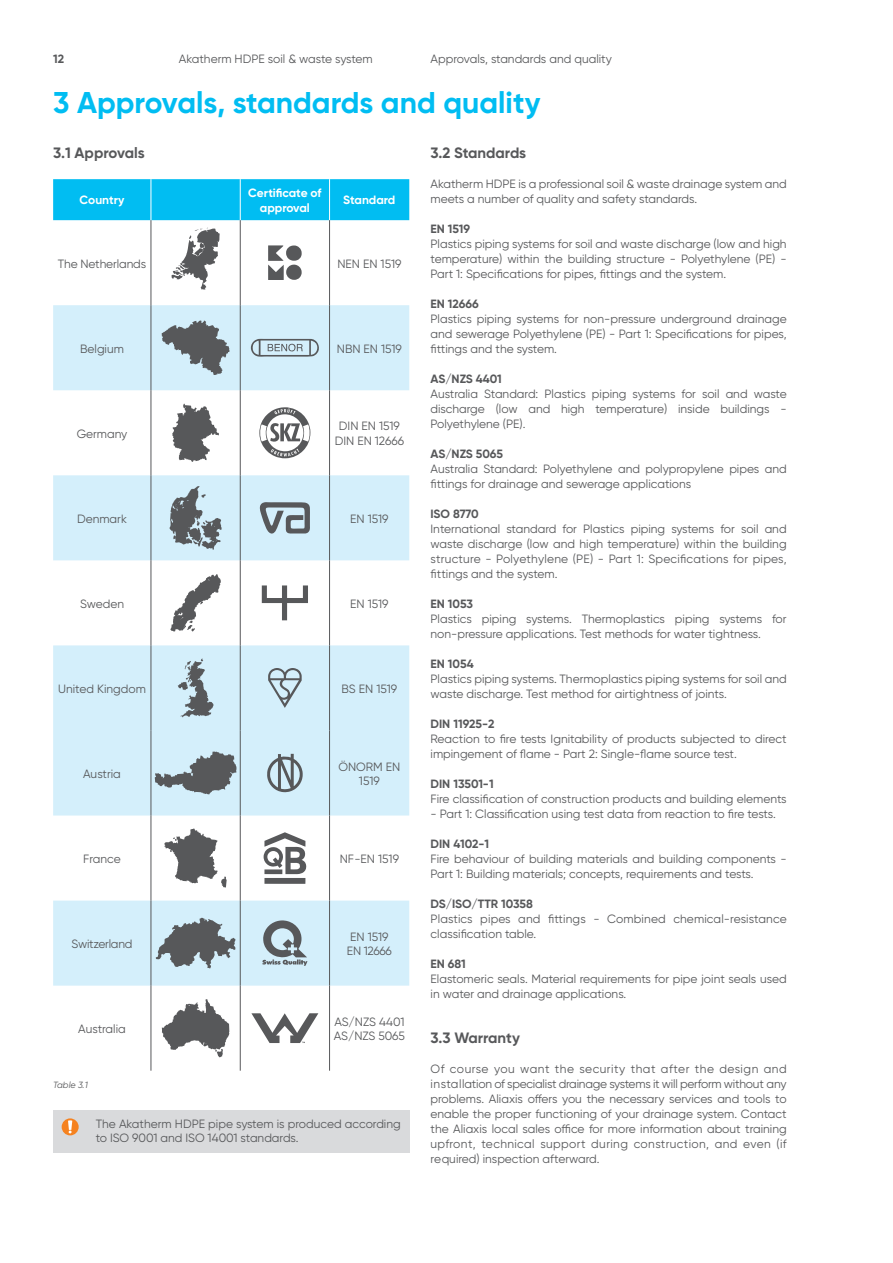
<style>
.page{position:relative;width:893px;height:1263px;background:#fff}
.page>*{position:absolute;margin:0;border:0;box-sizing:border-box;transform-origin:0 0}
.t1{font:700 30px "Gilroy";color:#01bdf2}
.t2{font:700 15px "Gilroy";color:#57585a}
.t3{font:12px/15px "Gilroy";color:#57585a}
.t4{font:700 12px "Gilroy";color:#57585a}
.t5{font:700 12px/14.4px "Gilroy";color:#fff;text-align:center}
.t6{font:12px "Gilroy";letter-spacing:-.02em;color:#57585a}
.t7{font:italic 9px "Gilroy";color:#57585a}
</style>
<div class="page">
<div style="left:53px;top:179px;width:356px;height:41px;background:#01bdf2"></div>
<svg style="left:53px;top:305px;width:356px;height:681px;fill:#d4effb"></svg>
<hr style="left:240px;top:179px;width:1px;height:41px;background:#fff">
<hr style="left:329px;top:179px;width:1px;height:41px;background:#fff">
<hr style="left:151px;top:179px;width:1px;height:41px;background:#fff">
<hr style="left:151px;top:220px;width:1px;height:85px;background:#57585a">
<hr style="left:240px;top:220px;width:1px;height:85px;background:#57585a">
<hr style="left:329px;top:220px;width:1px;height:85px;background:#57585a">
<hr style="left:151px;top:305px;width:1px;height:85px;background:#57585a">
<hr style="left:240px;top:305px;width:1px;height:85px;background:#57585a">
<hr style="left:329px;top:305px;width:1px;height:85px;background:#57585a">
<hr style="left:151px;top:390px;width:1px;height:85px;background:#57585a">
<hr style="left:240px;top:390px;width:1px;height:85px;background:#57585a">
<hr style="left:329px;top:390px;width:1px;height:85px;background:#57585a">
<hr style="left:151px;top:475px;width:1px;height:85px;background:#57585a">
<hr style="left:240px;top:475px;width:1px;height:85px;background:#57585a">
<hr style="left:329px;top:475px;width:1px;height:85px;background:#57585a">
<hr style="left:151px;top:560px;width:1px;height:85px;background:#57585a">
<hr style="left:240px;top:560px;width:1px;height:85px;background:#57585a">
<hr style="left:329px;top:560px;width:1px;height:85px;background:#57585a">
<hr style="left:151px;top:645px;width:1px;height:85px;background:#57585a">
<hr style="left:240px;top:645px;width:1px;height:85px;background:#57585a">
<hr style="left:329px;top:645px;width:1px;height:85px;background:#57585a">
<hr style="left:151px;top:730px;width:1px;height:85px;background:#57585a">
<hr style="left:240px;top:730px;width:1px;height:85px;background:#57585a">
<hr style="left:329px;top:730px;width:1px;height:85px;background:#57585a">
<hr style="left:151px;top:815px;width:1px;height:85px;background:#57585a">
<hr style="left:240px;top:815px;width:1px;height:85px;background:#57585a">
<hr style="left:329px;top:815px;width:1px;height:85px;background:#57585a">
<hr style="left:151px;top:900px;width:1px;height:86px;background:#57585a">
<hr style="left:240px;top:900px;width:1px;height:86px;background:#57585a">
<hr style="left:329px;top:900px;width:1px;height:86px;background:#57585a">
<hr style="left:151px;top:986px;width:1px;height:85px;background:#57585a">
<hr style="left:240px;top:986px;width:1px;height:85px;background:#57585a">
<hr style="left:329px;top:986px;width:1px;height:85px;background:#57585a">
<svg style="left:171px;top:228px;width:49px;height:62px"></svg>
<svg style="left:268px;top:245px;width:34px;height:35px"></svg>
<svg style="left:162px;top:320px;width:68px;height:55px;background:#919fa5"></svg>
<svg style="left:251px;top:339px;width:68px;height:18px"></svg>
<svg style="left:172px;top:404px;width:47px;height:58px"></svg>
<svg style="left:259px;top:407px;width:51px;height:51px"></svg>
<svg style="left:169px;top:486px;width:53px;height:64px;background:#98a7ae"></svg>
<svg style="left:260px;top:502px;width:50px;height:32px;background:#909da4"></svg>
<svg style="left:170px;top:574px;width:51px;height:58px"></svg>
<svg style="left:262px;top:585px;width:46px;height:35px"></svg>
<svg style="left:178px;top:658px;width:36px;height:59px;background:#a0b1b9"></svg>
<svg style="left:268px;top:668px;width:34px;height:40px"></svg>
<svg style="left:155px;top:751px;width:82px;height:43px;background:#929fa6"></svg>
<svg style="left:267px;top:754px;width:36px;height:38px"></svg>
<svg style="left:165px;top:828px;width:62px;height:59px"></svg>
<svg style="left:264px;top:832px;width:43px;height:52px"></svg>
<svg style="left:156px;top:918px;width:80px;height:50px;background:#8d99a0"></svg>
<svg style="left:262px;top:920px;width:45px;height:46px;background:#9cacb3"></svg>
<svg style="left:162px;top:999px;width:67px;height:58px"></svg>
<svg style="left:251px;top:1013px;width:67px;height:30px"></svg>
<div style="left:53px;top:1110px;width:356px;height:42px;background:#d9dadc"></div>
<div style="left:62px;top:1118px;width:17px;height:17px;background:#f58220;border-radius:50%"></div>
<svg style="left:68px;top:1120px;width:4px;height:13px"></svg>
<p class="t4" style="left:53px;top:51px;width:13px">12</p>
<p class="t3" style="left:179px;top:51px;width:195px">Akatherm HDPE soil &amp; waste system</p>
<p class="t3" style="left:431px;top:51px;width:183px">Approvals, standards and quality</p>
<h1 class="t1" style="left:53px;top:84px;width:489px">3 Approvals, standards and quality</h1>
<p class="t2" style="left:53px;top:144px;width:93px">3.1 Approvals</p>
<p class="t5" style="left:80px;top:193px;width:46px">Country</p>
<p class="t5" style="left:248px;top:186px;width:75px">Certificate of approval</p>
<p class="t5" style="left:343px;top:193px;width:54px">Standard</p>
<p class="t2" style="left:431px;top:144px;width:97px">3.2 Standards</p>
<p class="t3" style="left:431px;top:176px;width:358px">Akatherm HDPE is a professional soil &amp; waste drainage system and meets a number of quality and safety standards.</p>
<p class="t4" style="left:431px;top:221px;width:41px">EN 1519</p>
<p class="t3" style="left:431px;top:236px;width:358px;text-align:justify">Plastics piping systems for soil and waste discharge (low and high temperature) within the building structure - Polyethylene (PE) - Part 1: Specifications for pipes, fittings and the system.</p>
<p class="t4" style="left:431px;top:296px;width:50px">EN 12666</p>
<p class="t3" style="left:431px;top:311px;width:358px;text-align:justify">Plastics piping systems for non-pressure underground drainage and sewerage Polyethylene (PE) - Part 1: Specifications for pipes, fittings and the system.</p>
<p class="t4" style="left:431px;top:371px;width:73px">AS/NZS 4401</p>
<p class="t3" style="left:431px;top:386px;width:358px;text-align:justify">Australia Standard: Plastics piping systems for soil and waste discharge (low and high temperature) inside buildings - Polyethylene (PE).</p>
<p class="t4" style="left:431px;top:446px;width:74px">AS/NZS 5065</p>
<p class="t3" style="left:431px;top:461px;width:358px">Australia Standard: Polyethylene and polypropylene pipes and fittings for drainage and sewerage applications</p>
<p class="t4" style="left:431px;top:506px;width:50px">ISO 8770</p>
<p class="t3" style="left:431px;top:521px;width:358px;text-align:justify">International standard for Plastics piping systems for soil and waste discharge (low and high temperature) within the building structure - Polyethylene (PE) - Part 1: Specifications for pipes, fittings and the system.</p>
<p class="t4" style="left:431px;top:596px;width:44px">EN 1053</p>
<p class="t3" style="left:431px;top:611px;width:358px">Plastics piping systems. Thermoplastics piping systems for non-pressure applications. Test methods for water tightness.</p>
<p class="t4" style="left:431px;top:656px;width:45px">EN 1054</p>
<p class="t3" style="left:431px;top:671px;width:358px">Plastics piping systems. Thermoplastics piping systems for soil and waste discharge. Test method for airtightness of joints.</p>
<p class="t4" style="left:431px;top:716px;width:65px">DIN 11925-2</p>
<p class="t3" style="left:431px;top:731px;width:358px">Reaction to fire tests Ignitability of products subjected to direct impingement of flame - Part 2: Single-flame source test.</p>
<p class="t4" style="left:431px;top:776px;width:65px">DIN 13501-1</p>
<p class="t3" style="left:431px;top:791px;width:358px">Fire classification of construction products and building elements</p>
<p class="t3" style="left:431px;top:806px;width:347px">- Part 1: Classification using test data from reaction to fire tests.</p>
<p class="t4" style="left:431px;top:836px;width:60px">DIN 4102-1</p>
<p class="t3" style="left:431px;top:851px;width:358px">Fire behaviour of building materials and building components -<br>Part 1: Building materials; concepts, requirements and tests.</p>
<p class="t4" style="left:431px;top:896px;width:104px">DS/ISO/TTR 10358</p>
<p class="t3" style="left:431px;top:911px;width:358px">Plastics pipes and fittings - Combined chemical-resistance classification table.</p>
<p class="t4" style="left:431px;top:956px;width:37px">EN 681</p>
<p class="t3" style="left:431px;top:971px;width:358px">Elastomeric seals. Material requirements for pipe joint seals used in water and drainage applications.</p>
<p class="t2" style="left:431px;top:1029px;width:91px">3.3 Warranty</p>
<p class="t3" style="left:431px;top:1061px;width:358px;text-align:justify">Of course you want the security that after the design and installation of specialist drainage systems it will perform without any problems. Aliaxis offers you the necessary services and tools to enable the proper functioning of your drainage system. Contact the Aliaxis local sales office for more information about training upfront, technical support during construction, and even (if required) inspection afterward.</p>
<p class="t3" style="left:58px;top:256px;width:90px">The Netherlands</p>
<p class="t3" style="left:337px;top:256px;width:66px">NEN EN 1519</p>
<p class="t3" style="left:80px;top:341px;width:45px">Belgium</p>
<p class="t3" style="left:337px;top:341px;width:67px">NBN EN 1519</p>
<p class="t3" style="left:77px;top:426px;width:52px">Germany</p>
<p class="t3" style="left:335px;top:419px;width:71px;line-height:14.4px;text-align:center">DIN EN 1519<br>DIN EN 12666</p>
<p class="t3" style="left:77px;top:511px;width:51px">Denmark</p>
<p class="t3" style="left:350px;top:511px;width:40px">EN 1519</p>
<p class="t3" style="left:80px;top:596px;width:46px">Sweden</p>
<p class="t3" style="left:350px;top:596px;width:40px">EN 1519</p>
<p class="t3" style="left:58px;top:681px;width:89px">United Kingdom</p>
<p class="t3" style="left:342px;top:681px;width:57px">BS EN 1519</p>
<p class="t3" style="left:83px;top:766px;width:39px">Austria</p>
<p class="t3" style="left:338px;top:759px;width:63px;line-height:14.4px;text-align:center">ÖNORM EN<br>1519</p>
<p class="t3" style="left:83px;top:851px;width:39px">France</p>
<p class="t3" style="left:340px;top:851px;width:61px">NF-EN 1519</p>
<p class="t6" style="left:72px;top:936px;width:62px">Switzerland</p>
<p class="t3" style="left:347px;top:929px;width:47px;line-height:14.4px">EN 1519<br>EN 12666</p>
<p class="t3" style="left:78px;top:1021px;width:49px">Australia</p>
<p class="t3" style="left:334px;top:1014px;width:73px;line-height:14.4px">AS/NZS 4401<br>AS/NZS 5065</p>
<p class="t7" style="left:53px;top:1080px;width:36px">Table 3.1</p>
<p class="t3" style="left:96px;top:1116px;width:307px;line-height:14.4px">The Akatherm HDPE pipe system is produced according to ISO 9001 and ISO 14001 standards.</p>
</div>
